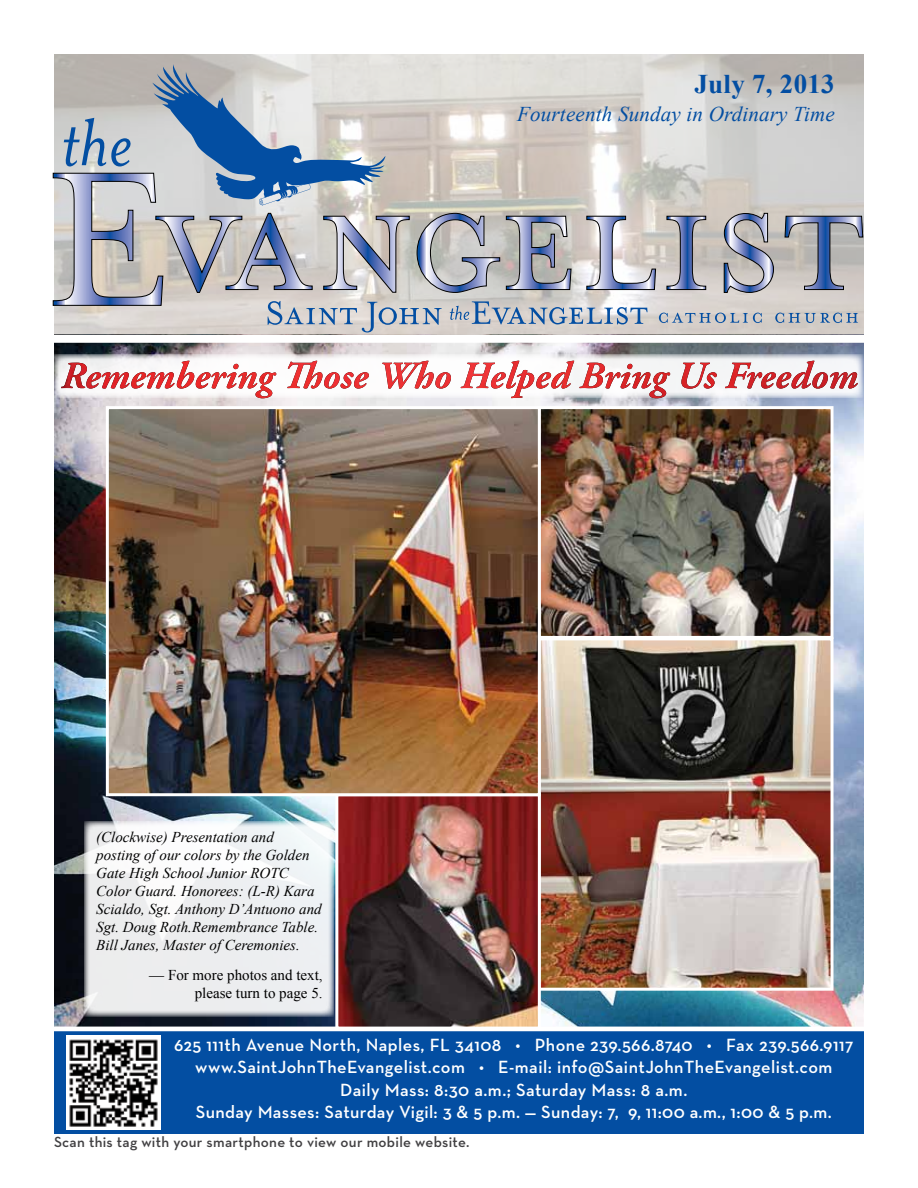
<style>
.page{position:relative;width:918px;height:1188px;background:#fff}
.page>*{position:absolute;margin:0;border:0;box-sizing:border-box;transform-origin:0 0}
.t1{font:700 27px "Times New Roman";letter-spacing:.01em;color:#034ea2}
.t2{font:italic 21px "Times New Roman";letter-spacing:.01em;color:#034ea2}
.t3{font:600 18px/22.5px "Neutraface Text";letter-spacing:.02em;color:#fff;text-align:center}
.t4{font:italic 15px/18px "Times New Roman";color:#000}
.t5{font:600 15px "Neutraface Text";letter-spacing:.02em;color:#414042}
.t6{font:15px/18px "Times New Roman";color:#000;text-align:right}
</style>
<div class="page">
<img style="left:54px;top:54px;width:810px;height:973px">
<svg style="left:53px;top:64px;width:810px;height:269px;background:#c2c3c6"></svg>
<hr style="left:50px;top:335px;width:817px;height:4px;background:#fff">
<div style="left:54px;top:1031px;width:810px;height:103px;background:#034ea2"></div>
<img style="left:67px;top:1036px;width:93px;height:93px">
<hr style="left:50px;top:338px;width:817px;height:4px;background:#fff">
<img style="left:542px;top:641px;width:288px;height:346px">
<div style="left:538px;top:637px;width:296px;height:354px;border:3px solid #fff"></div>
<img style="left:339px;top:797px;width:198px;height:229px">
<div style="left:335px;top:793px;width:206px;height:237px;border:3px solid #fff"></div>
<img style="left:542px;top:410px;width:288px;height:225px">
<div style="left:538px;top:406px;width:296px;height:233px;border:3px solid #fff"></div>
<svg style="left:84px;top:821px;width:250px;height:196px;fill:#edeef0"></svg>
<svg style="left:54px;top:354px;width:810px;height:44px"></svg>
<svg style="left:61px;top:361px;width:797px;height:37px"></svg>
<img style="left:382px;top:361px;width:432px;height:28px">
<img style="left:110px;top:410px;width:427px;height:382px">
<div style="left:106px;top:406px;width:435px;height:390px;border:3px solid #fff"></div>
<h1 class="t1" style="left:695px;top:65px;width:142px">July 7, 2013</h1>
<p class="t2" style="left:517px;top:100px;width:319px">Fourteenth Sunday in Ordinary Time</p>
<p class="t4" style="left:96px;top:828px;width:227px">(Clockwise) Presentation and posting of our colors by the Golden Gate High School Junior ROTC Color Guard. Honorees: (L-R) Kara Scialdo, Sgt. Anthony D’Antuono and Sgt. Doug Roth.Remembrance Table.<br>Bill Janes, Master of Ceremonies.</p>
<p class="t6" style="left:149px;top:966px;width:175px">— For more photos and text, please turn to page 5.</p>
<p class="t3" style="left:174px;top:1033px;width:681px">625 111th Avenue North, Naples, FL 34108 • Phone 239.566.8740 • Fax 239.566.9117 www.SaintJohnTheEvangelist.com • E-mail: info@SaintJohnTheEvangelist.com Daily Mass: 8:30 a.m.; Saturday Mass: 8 a.m.<br>Sunday Masses: Saturday Vigil: 3 &amp; 5 p.m. — Sunday: 7, 9, 11:00 a.m., 1:00 &amp; 5 p.m.</p>
<p class="t5" style="left:54px;top:1133px;width:417px">Scan this tag with your smartphone to view our mobile website.</p>
</div>
